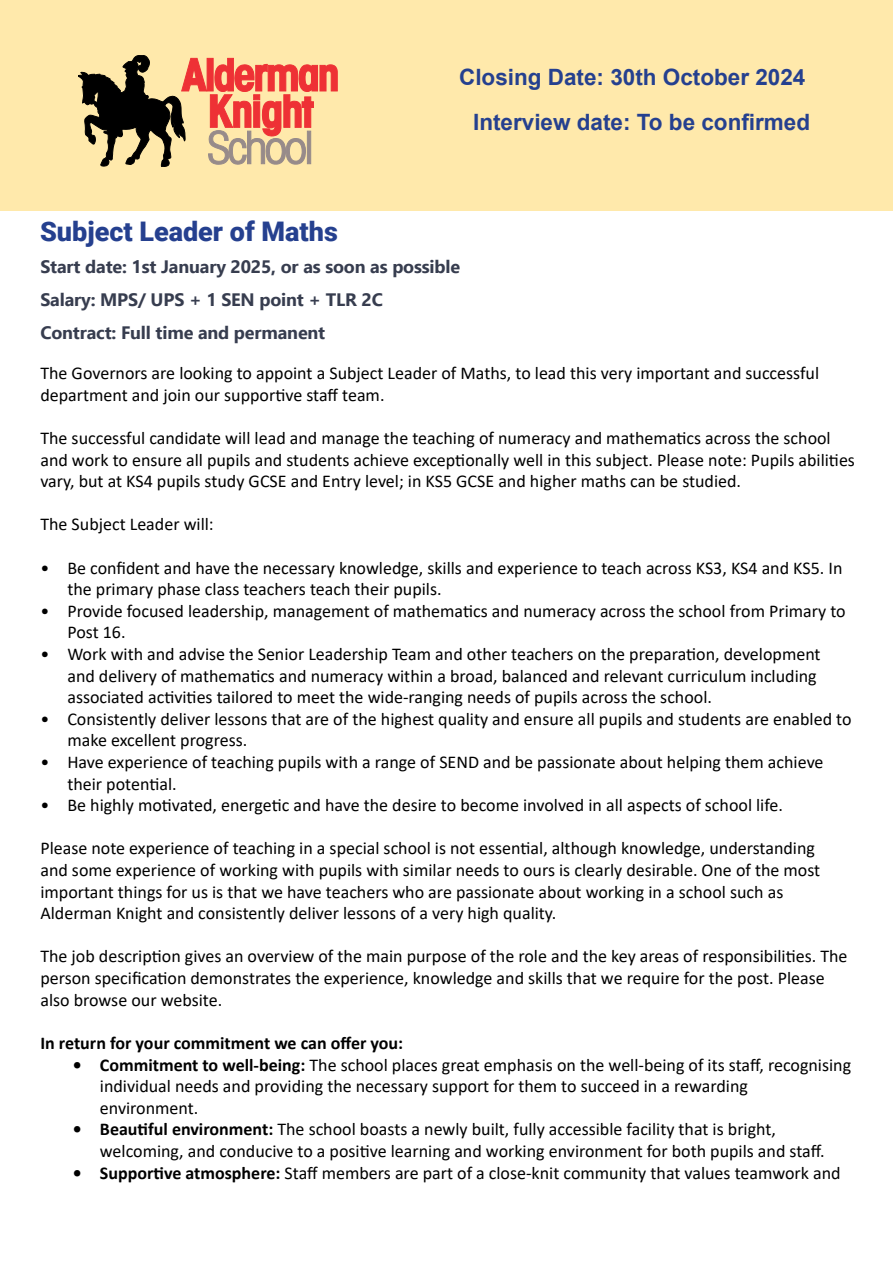
<style>
.page{position:relative;width:893px;height:1263px;background:#fff}
.page>*{position:absolute;margin:0;border:0;box-sizing:border-box;transform-origin:0 0}
.t1{font:900 27px "Roboto";color:#25408f}
.t2{font:700 22.5px/45px "Arial";color:#25408f;text-align:right}
.t3{font:18px/21.6px "Calibri";color:#000}
.t4{font:700 18px/33px "Ebrima";letter-spacing:-.01em;color:#373d4f}
.t5{font:700 18px "Calibri";color:#000}
.s1{font-weight:700}
</style>
<div class="page">
<div style="left:0;top:0;width:893px;height:210px;background:#ffe9ab"></div>
<svg style="left:78px;top:55px;width:259px;height:112px"></svg>
<h1 class="t1" style="left:40px;top:212px;width:299px">Subject Leader of Maths</h1>
<p class="t2" style="left:459px;top:55px;width:353px">Closing Date: 30th October 2024<br>Interview date: To be confirmed</p>
<p class="t4" style="left:40px;top:249px;width:421px">Start date: 1st January 2025, or as soon as possible<br>Salary: MPS/ UPS + 1 SEN point + TLR 2C<br>Contract: Full time and permanent</p>
<p class="t3" style="left:40px;top:362px;width:780px">The Governors are looking to appoint a Subject Leader of Maths, to lead this very important and successful department and join our supportive staff team.</p>
<p class="t3" style="left:40px;top:427px;width:816px">The successful candidate will lead and manage the teaching of numeracy and mathematics across the school and work to ensure all pupils and students achieve exceptionally well in this subject. Please note: Pupils abilities vary, but at KS4 pupils study GCSE and Entry level; in KS5 GCSE and higher maths can be studied.</p>
<p class="t3" style="left:40px;top:513px;width:175px">The Subject Leader will:</p>
<p class="t3" style="left:67px;top:556px;width:776px;text-indent:-27px">• Be confident and have the necessary knowledge, skills and experience to teach across KS3, KS4 and KS5. In the primary phase class teachers teach their pupils.</p>
<p class="t3" style="left:67px;top:600px;width:780px;text-indent:-27px">• Provide focused leadership, management of mathematics and numeracy across the school from Primary to<br>Post 16.</p>
<p class="t3" style="left:67px;top:643px;width:755px;text-indent:-27px">• Work with and advise the Senior Leadership Team and other teachers on the preparation, development and delivery of mathematics and numeracy within a broad, balanced and relevant curriculum including associated activities tailored to meet the wide-ranging needs of pupils across the school.</p>
<p class="t3" style="left:67px;top:708px;width:786px;text-indent:-27px">• Consistently deliver lessons that are of the highest quality and ensure all pupils and students are enabled to make excellent progress.</p>
<p class="t3" style="left:67px;top:751px;width:758px;text-indent:-27px">• Have experience of teaching pupils with a range of SEND and be passionate about helping them achieve their potential.</p>
<p class="t3" style="left:40px;top:794px;width:744px">• Be highly motivated, energetic and have the desire to become involved in all aspects of school life.</p>
<p class="t3" style="left:40px;top:837px;width:781px">Please note experience of teaching in a special school is not essential, although knowledge, understanding and some experience of working with pupils with similar needs to ours is clearly desirable. One of the most important things for us is that we have teachers who are passionate about working in a school such as Alderman Knight and consistently deliver lessons of a very high quality.</p>
<p class="t3" style="left:40px;top:945px;width:809px">The job description gives an overview of the main purpose of the role and the key areas of responsibilities. The person specification demonstrates the experience, knowledge and skills that we require for the post. Please also browse our website.</p>
<p class="t5" style="left:40px;top:1030px;width:364px">In return for your commitment we can offer you:</p>
<p class="t3" style="left:100px;top:1053px;width:753px;text-indent:-27px"><span class="s1">• Commitment to well-being:</span> The school places great emphasis on the well-being of its staff, recognising individual needs and providing the necessary support for them to succeed in a rewarding<br>environment.</p>
<p class="t3" style="left:100px;top:1118px;width:726px;text-indent:-27px"><span class="s1">• Beautiful environment:</span> The school boasts a newly built, fully accessible facility that is bright, welcoming, and conducive to a positive learning and working environment for both pupils and staff.</p>
<p class="t3" style="left:73px;top:1161px;width:769px"><span class="s1">• Supportive atmosphere:</span> Staff members are part of a close-knit community that values teamwork and</p>
</div>
